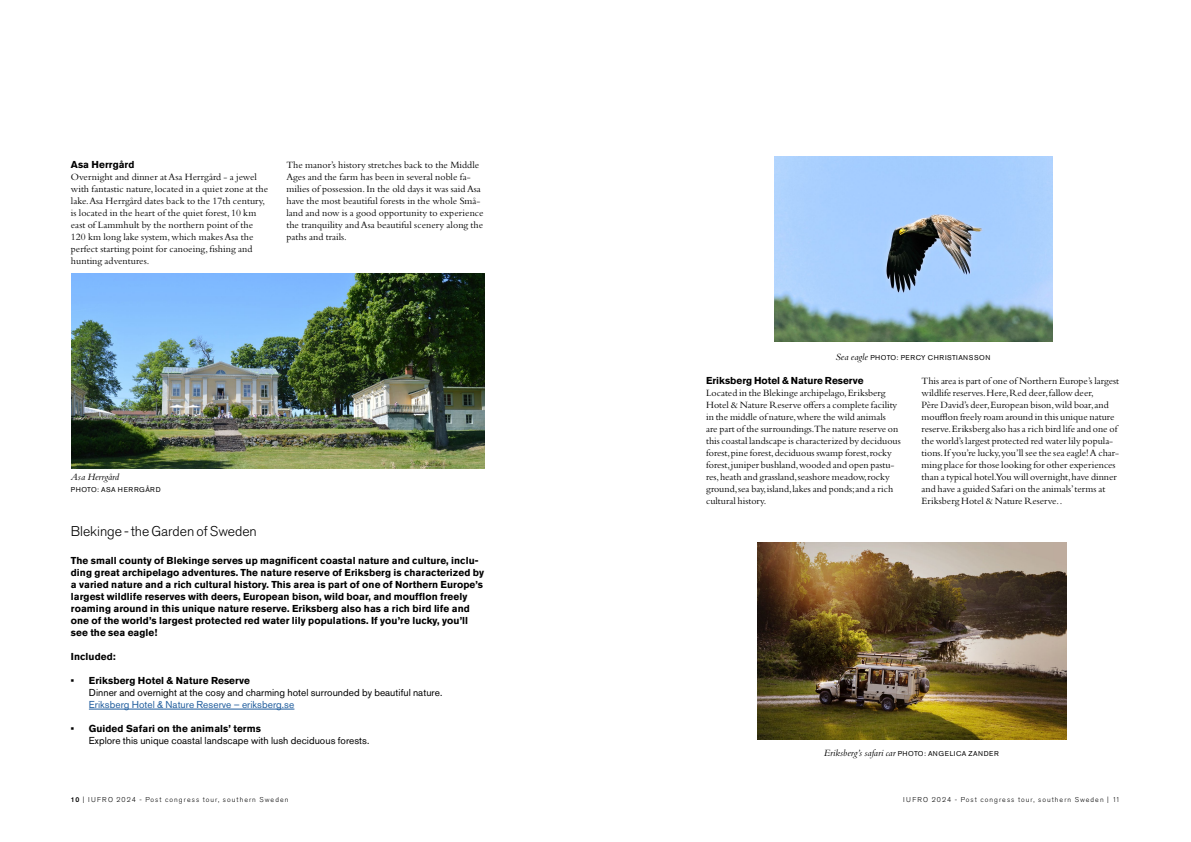
<style>
.page{position:relative;width:1191px;height:842px;background:#fff}
.page>*{position:absolute;margin:0;border:0;box-sizing:border-box;transform-origin:0 0}
.t1{font:300 14px "Akzidenz Grotesk Std";letter-spacing:-.005em;color:#000}
.t2{font:10px/12px "Bembo Std";color:#000}
.t3{font:700 10px/12px "Akzidenz Grotesk Std";letter-spacing:.005em;color:#000}
.t4{font:10px/12px "Akzidenz Grotesk Std";letter-spacing:.005em;color:#000}
.t5{font:italic 10px "Bembo Std";letter-spacing:.005em;color:#000}
.t6{font:300 7px "Akzidenz Grotesk Std";letter-spacing:.15em;color:#000}
.t7{font:7px "Akzidenz Grotesk Std";letter-spacing:.08em;color:#000}
.s1{font-weight:700}
.s2{color:#215e9e}
.s3{font-weight:500}
</style>
<div class="page">
<img style="left:71px;top:273px;width:414px;height:195px">
<img style="left:774px;top:156px;width:278px;height:186px">
<hr style="left:89px;top:709px;width:205px;height:1px;background:#215e9e">
<img style="left:757px;top:542px;width:309px;height:197px">
<h4 class="t3" style="left:71px;top:159px;width:65px">Asa Herrgård</h4>
<p class="t2" style="left:71px;top:171px;width:199px">Overnight and dinner at Asa Herrgård - a jewel with fantastic nature, located in a quiet zone at the lake.Asa Herrgård dates back to the 17th century, is located in the heart of the quiet forest, 10 km east of Lammhult by the northern point of the 120 km long lake system, which makes Asa the perfect starting point for canoeing, fishing and hunting adventures.</p>
<p class="t2" style="left:286px;top:159px;width:199px">The manor’s history stretches back to the Middle Ages and the farm has been in several noble fa&shy;milies of possession. In the old days it was said Asa have the most beautiful forests in the whole Små&shy;land and now is a good opportunity to experience the tranquility and Asa beautiful scenery along the paths and trails.</p>
<p class="t5" style="left:71px;top:471px;width:50px">Asa Herrgård</p>
<p class="t7" style="left:71px;top:485px;width:91px">PHOTO: ASA HERRGÅRD</p>
<h3 class="t1" style="left:71px;top:523px;width:187px">Blekinge - the Garden of Sweden</h3>
<p class="t3" style="left:71px;top:555px;width:415px">The small county of Blekinge serves up magnificent coastal nature and culture, inclu&shy;ding great archipelago adventures. The nature reserve of Eriksberg is characterized by a varied nature and a rich cultural history. This area is part of one of Northern Europe’s largest wildlife reserves with deers, European bison, wild boar, and moufflon freely roaming around in this unique nature reserve. Eriksberg also has a rich bird life and one of the world’s largest protected red water lily populations. If you’re lucky, you’ll see the sea eagle!</p>
<p class="t3" style="left:71px;top:651px;width:46px">Included:</p>
<p class="t4" style="left:89px;top:674px;width:355px;text-indent:-18px"><span class="s1">• Eriksberg Hotel &amp; Nature Reserve<br></span>Dinner and overnight at the cosy and charming hotel surrounded by beautiful nature.<br><span class="s2">Eriksberg Hotel &amp; Nature Reserve – eriksberg.se</span></p>
<p class="t4" style="left:89px;top:722px;width:282px;text-indent:-18px"><span class="s1">• Guided Safari on the animals’ terms<br></span>Explore this unique coastal landscape with lush deciduous forests.</p>
<p class="t5" style="left:835px;top:351px;width:34px">Sea eagle</p>
<p class="t7" style="left:870px;top:353px;width:122px">PHOTO: PERCY CHRISTIANSSON</p>
<h4 class="t3" style="left:706px;top:375px;width:159px">Eriksberg Hotel &amp; Nature Reserve</h4>
<p class="t2" style="left:706px;top:387px;width:196px">Located in the Blekinge archipelago, Eriksberg Hotel &amp; Nature Reserve offers a complete facility in the middle of nature, where the wild animals<br>are part of the surroundings.The nature reserve on this coastal landscape is characterized by deciduous forest, pine forest, deciduous swamp forest, rocky forest, juniper bushland, wooded and open pastu&shy;res, heath and grassland, seashore meadow, rocky ground, sea bay, island, lakes and ponds; and a rich cultural history.</p>
<p class="t2" style="left:921px;top:375px;width:199px">This area is part of one of Northern Europe’s largest wildlife reserves. Here, Red deer, fallow deer,<br>Père David’s deer, European bison, wild boar, and moufflon freely roam around in this unique nature reserve. Eriksberg also has a rich bird life and one of the world’s largest protected red water lily popula&shy;tions. If you’re lucky, you’ll see the sea eagle! A char&shy;ming place for those looking for other experiences than a typical hotel.You will overnight, have dinner and have a guided Safari on the animals’ terms at Eriksberg Hotel &amp; Nature Reserve. .</p>
<p class="t5" style="left:824px;top:747px;width:73px">Eriksberg’s safari car</p>
<p class="t7" style="left:897px;top:749px;width:103px">PHOTO: ANGELICA ZANDER</p>
<p class="t6" style="left:71px;top:796px;width:219px"><span class="s3">10</span> | IUFRO 2024 - Post congress tour, southern Sweden</p>
<p class="t6" style="left:903px;top:796px;width:218px">IUFRO 2024 - Post congress tour, southern Sweden | 11</p>
</div>
